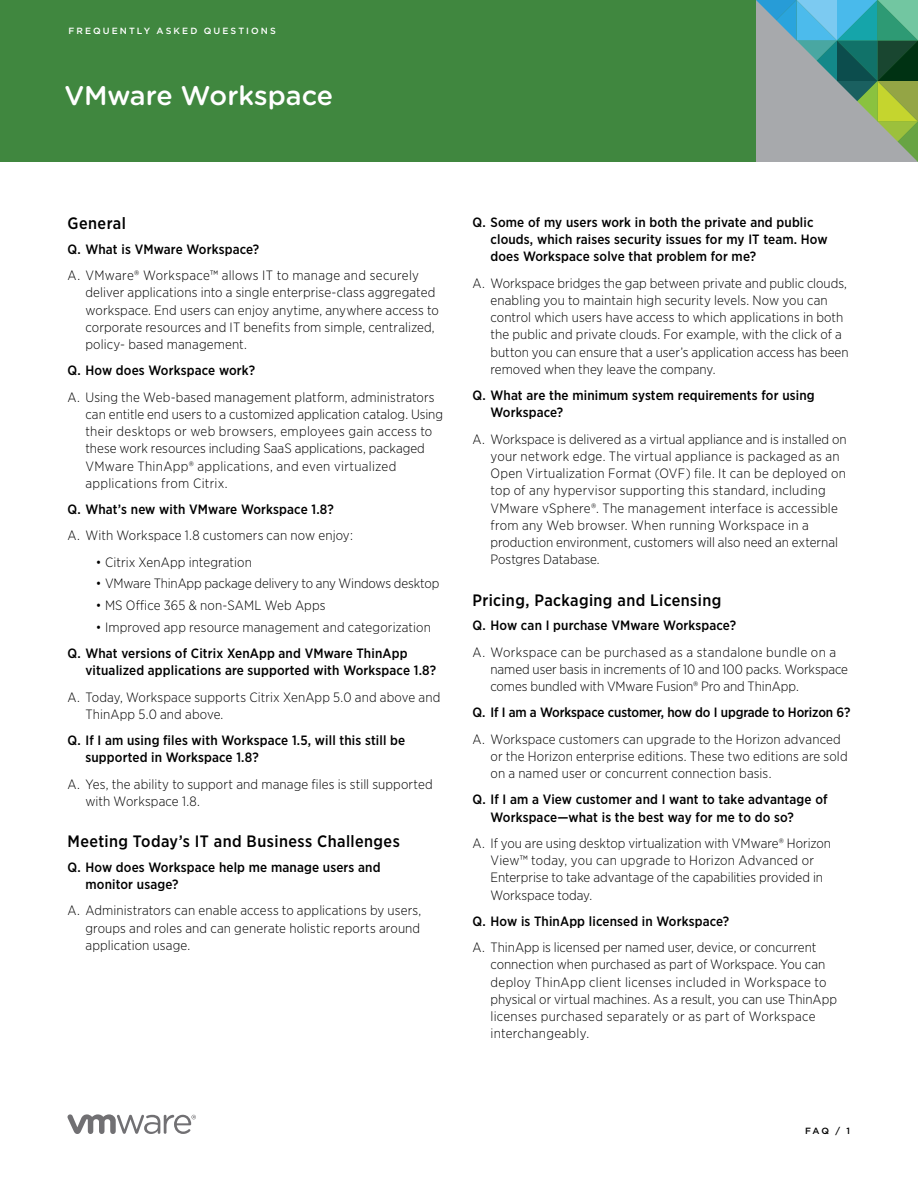
<style>
.page{position:relative;width:918px;height:1188px;background:#fff}
.page>*{position:absolute;margin:0;border:0;box-sizing:border-box;transform-origin:0 0}
.t1{font:500 27px "Gotham Rounded";letter-spacing:-.005em;color:#fff}
.t2{font:500 16.5px "Gotham Narrow";letter-spacing:.025em;color:#000}
.t3{font:300 13.5px/17.2px "Gotham Narrow";letter-spacing:.005em;color:#000}
.t4{font:500 13.5px/17.2px "Gotham Narrow";letter-spacing:.01em;color:#000}
.t5{font:500 13.5px "Gotham Narrow";letter-spacing:-.01em;color:#000}
.t6{font:500 9px "Gotham";letter-spacing:.235em;color:#fff}
.t7{font:500 9px "Gotham";color:#000}
</style>
<div class="page">
<div style="left:0;top:0;width:918px;height:162px;background:#40873f"></div>
<svg style="left:756px;top:0;width:162px;height:162px;background:#78a097"></svg>
<svg style="left:68px;top:1114px;width:128px;height:20px"></svg>
<p class="t6" style="left:68px;top:25px;width:209px">FREQUENTLY ASKED QUESTIONS</p>
<h1 class="t1" style="left:64px;top:76px;width:270px">VMware Workspace</h1>
<p class="t2" style="left:68px;top:213px;width:60px">General</p>
<p class="t4" style="left:68px;top:240px;width:193px">Q. What is VMware Workspace?</p>
<p class="t3" style="left:85px;top:266px;width:355px;text-indent:-18px">A. VMware® Workspace™ allows IT to manage and securely deliver applications into a single enterprise-class aggregated workspace. End users can enjoy anytime, anywhere access to corporate resources and IT benefits from simple, centralized, policy- based management.</p>
<p class="t4" style="left:68px;top:362px;width:189px">Q. How does Workspace work?</p>
<p class="t3" style="left:85px;top:388px;width:359px;text-indent:-18px">A. Using the Web-based management platform, administrators can entitle end users to a customized application catalog. Using their desktops or web browsers, employees gain access to these work resources including SaaS applications, packaged VMware ThinApp® applications, and even virtualized applications from Citrix.</p>
<p class="t4" style="left:68px;top:501px;width:268px">Q. What’s new with VMware Workspace 1.8?</p>
<p class="t3" style="left:68px;top:527px;width:287px">A. With Workspace 1.8 customers can now enjoy:</p>
<p class="t3" style="left:96px;top:553px;width:157px">• Citrix XenApp integration</p>
<p class="t3" style="left:96px;top:575px;width:345px">• VMware ThinApp package delivery to any Windows desktop</p>
<p class="t3" style="left:96px;top:596px;width:231px">• MS Office 365 &amp; non-SAML Web Apps</p>
<p class="t3" style="left:96px;top:618px;width:336px">• Improved app resource management and categorization</p>
<p class="t4" style="left:85px;top:645px;width:352px;text-indent:-18px">Q. What versions of Citrix XenApp and VMware ThinApp vitualized applications are supported with Workspace 1.8?</p>
<p class="t3" style="left:85px;top:688px;width:356px;text-indent:-18px">A. Today, Workspace supports Citrix XenApp 5.0 and above and<br>ThinApp 5.0 and above.</p>
<p class="t4" style="left:85px;top:732px;width:321px;text-indent:-18px">Q. If I am using files with Workspace 1.5, will this still be supported in Workspace 1.8?</p>
<p class="t3" style="left:85px;top:775px;width:349px;text-indent:-18px">A. Yes, the ability to support and manage files is still supported with Workspace 1.8.</p>
<p class="t2" style="left:68px;top:831px;width:334px">Meeting Today’s IT and Business Challenges</p>
<p class="t4" style="left:85px;top:858px;width:297px;text-indent:-18px">Q. How does Workspace help me manage users and monitor usage?</p>
<p class="t3" style="left:85px;top:902px;width:337px;text-align:justify;text-indent:-18px">A. Administrators can enable access to applications by users, groups and roles and can generate holistic reports around application usage.</p>
<p class="t4" style="left:490px;top:213px;width:339px;text-indent:-18px">Q. Some of my users work in both the private and public clouds, which raises security issues for my IT team. How does Workspace solve that problem for me?</p>
<p class="t3" style="left:491px;top:274px;width:360px;text-indent:-18px">A. Workspace bridges the gap between private and public clouds, enabling you to maintain high security levels. Now you can control which users have access to which applications in both the public and private clouds. For example, with the click of a button you can ensure that a user’s application access has been removed when they leave the company.</p>
<p class="t4" style="left:491px;top:387px;width:326px;text-indent:-18px">Q. What are the minimum system requirements for using<br>Workspace?</p>
<p class="t3" style="left:491px;top:430px;width:358px;text-indent:-18px">A. Workspace is delivered as a virtual appliance and is installed on your network edge. The virtual appliance is packaged as an Open Virtualization Format (OVF) file. It can be deployed on top of any hypervisor supporting this standard, including VMware vSphere®. The management interface is accessible from any Web browser. When running Workspace in a production environment, customers will also need an external Postgres Database.</p>
<p class="t2" style="left:472px;top:589px;width:250px">Pricing, Packaging and Licensing</p>
<p class="t4" style="left:472px;top:617px;width:265px">Q. How can I purchase VMware Workspace?</p>
<p class="t3" style="left:490px;top:643px;width:359px;text-indent:-18px">A. Workspace can be purchased as a standalone bundle on a named user basis in increments of 10 and 100 packs. Workspace comes bundled with VMware Fusion® Pro and ThinApp.</p>
<p class="t5" style="left:472px;top:704px;width:379px">Q. If I am a Workspace customer, how do I upgrade to Horizon 6?</p>
<p class="t3" style="left:490px;top:730px;width:359px;text-indent:-18px">A. Workspace customers can upgrade to the Horizon advanced or the Horizon enterprise editions. These two editions are sold on a named user or concurrent connection basis.</p>
<p class="t4" style="left:490px;top:791px;width:339px;text-indent:-18px">Q. If I am a View customer and I want to take advantage of<br>Workspace—what is the best way for me to do so?</p>
<p class="t3" style="left:491px;top:834px;width:342px;text-indent:-18px">A. If you are using desktop virtualization with VMware® Horizon View™ today, you can upgrade to Horizon Advanced or Enterprise to take advantage of the capabilities provided in Workspace today.</p>
<p class="t4" style="left:473px;top:912px;width:258px">Q. How is ThinApp licensed in Workspace?</p>
<p class="t3" style="left:491px;top:938px;width:348px;text-indent:-18px">A. ThinApp is licensed per named user, device, or concurrent connection when purchased as part of Workspace. You can deploy ThinApp client licenses included in Workspace to physical or virtual machines. As a result, you can use ThinApp licenses purchased separately or as part of Workspace interchangeably.</p>
<p class="t7" style="left:805px;top:1125px;width:46px">FAQ / 1</p>
</div>
